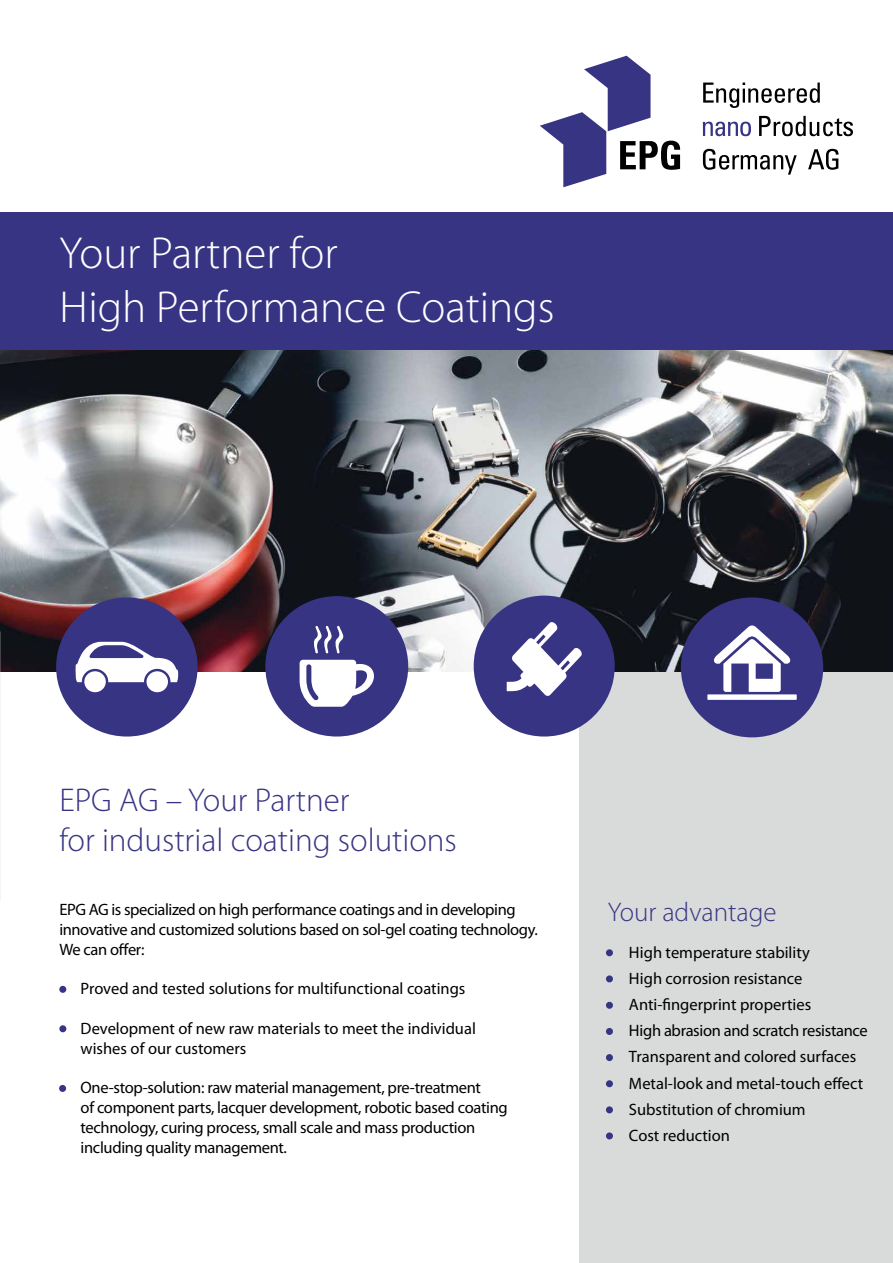
<style>
.page{position:relative;width:893px;height:1263px;background:#fff}
.page>*{position:absolute;margin:0;border:0;box-sizing:border-box;transform-origin:0 0}
.t1{font:300 45px/54px "Myriad Pro";color:#fff}
.t2{font:300 33px/39.6px "Myriad Pro";color:#383484}
.t3{font:300 27px "Myriad Pro";color:#383484}
.t4{font:16.5px/19.8px "Myriad Pro";letter-spacing:-.02em;color:#000}
.t5{font:16.5px/26.2px "Myriad Pro";color:#000}
</style>
<div class="page">
<div style="left:0;top:213px;width:893px;height:138px;background:#383484"></div>
<svg style="left:540px;top:56px;width:140px;height:131px"></svg>
<svg style="left:703px;top:83px;width:117px;height:25px"></svg>
<svg style="left:703px;top:122px;width:48px;height:14px"></svg>
<svg style="left:759px;top:116px;width:94px;height:20px"></svg>
<svg style="left:703px;top:149px;width:94px;height:26px"></svg>
<svg style="left:808px;top:149px;width:31px;height:21px"></svg>
<div style="left:579px;top:553px;width:314px;height:710px;background:#d9dada"></div>
<img style="left:0;top:351px;width:893px;height:320px">
<div style="left:56px;top:597px;width:142px;height:139px;background:#383484;border-radius:50%"></div>
<svg style="left:75px;top:642px;width:104px;height:50px"></svg>
<div style="left:265px;top:596px;width:143px;height:140px;background:#383484;border-radius:50%"></div>
<svg style="left:300px;top:626px;width:74px;height:81px"></svg>
<div style="left:474px;top:596px;width:141px;height:140px;background:#383484;border-radius:50%"></div>
<svg style="left:507px;top:622px;width:75px;height:74px"></svg>
<div style="left:681px;top:597px;width:142px;height:140px;background:#383484;border-radius:50%"></div>
<svg style="left:707px;top:625px;width:90px;height:75px"></svg>
<div style="left:59px;top:986px;width:7px;height:7px;background:#383484;border-radius:50%"></div>
<div style="left:59px;top:1025px;width:7px;height:7px;background:#383484;border-radius:50%"></div>
<div style="left:59px;top:1085px;width:7px;height:7px;background:#383484;border-radius:50%"></div>
<div style="left:606px;top:949px;width:7px;height:7px;background:#383484;border-radius:50%"></div>
<div style="left:606px;top:975px;width:7px;height:7px;background:#383484;border-radius:50%"></div>
<div style="left:606px;top:1002px;width:7px;height:7px;background:#383484;border-radius:50%"></div>
<div style="left:606px;top:1028px;width:7px;height:7px;background:#383484;border-radius:50%"></div>
<div style="left:606px;top:1080px;width:7px;height:7px;background:#383484;border-radius:50%"></div>
<div style="left:606px;top:1132px;width:7px;height:7px;background:#383484;border-radius:50%"></div>
<div style="left:606px;top:1054px;width:7px;height:7px;background:#383484;border-radius:50%"></div>
<div style="left:606px;top:1106px;width:7px;height:7px;background:#383484;border-radius:50%"></div>
<h1 class="t1" style="left:59px;top:225px;width:497px">Your Partner for<br>High Performance Coatings</h1>
<h2 class="t2" style="left:59px;top:780px;width:399px">EPG AG – Your Partner<br>for industrial coating solutions</h2>
<p class="t4" style="left:59px;top:899px;width:480px">EPG AG is specialized on high performance coatings and in developing innovative and customized solutions based on sol-gel coating technology.<br>We can offer:</p>
<p class="t5" style="left:81px;top:975px;width:386px">Proved and tested solutions for multifunctional coatings</p>
<p class="t5" style="left:81px;top:1018px;width:397px;line-height:19.8px">Development of new raw materials to meet the individual wishes of our customers</p>
<p class="t4" style="left:81px;top:1077px;width:429px">One-stop-solution: raw material management, pre-treatment<br>of component parts, lacquer development, robotic based coating technology, curing process, small scale and mass production including quality management.</p>
<h3 class="t3" style="left:608px;top:895px;width:170px">Your advantage</h3>
<p class="t5" style="left:629px;top:939px;width:240px">High temperature stability<br>High corrosion resistance<br>Anti-fingerprint properties<br>High abrasion and scratch resistance<br>Transparent and colored surfaces<br>Metal-look and metal-touch effect<br>Substitution of chromium<br>Cost reduction</p>
</div>
